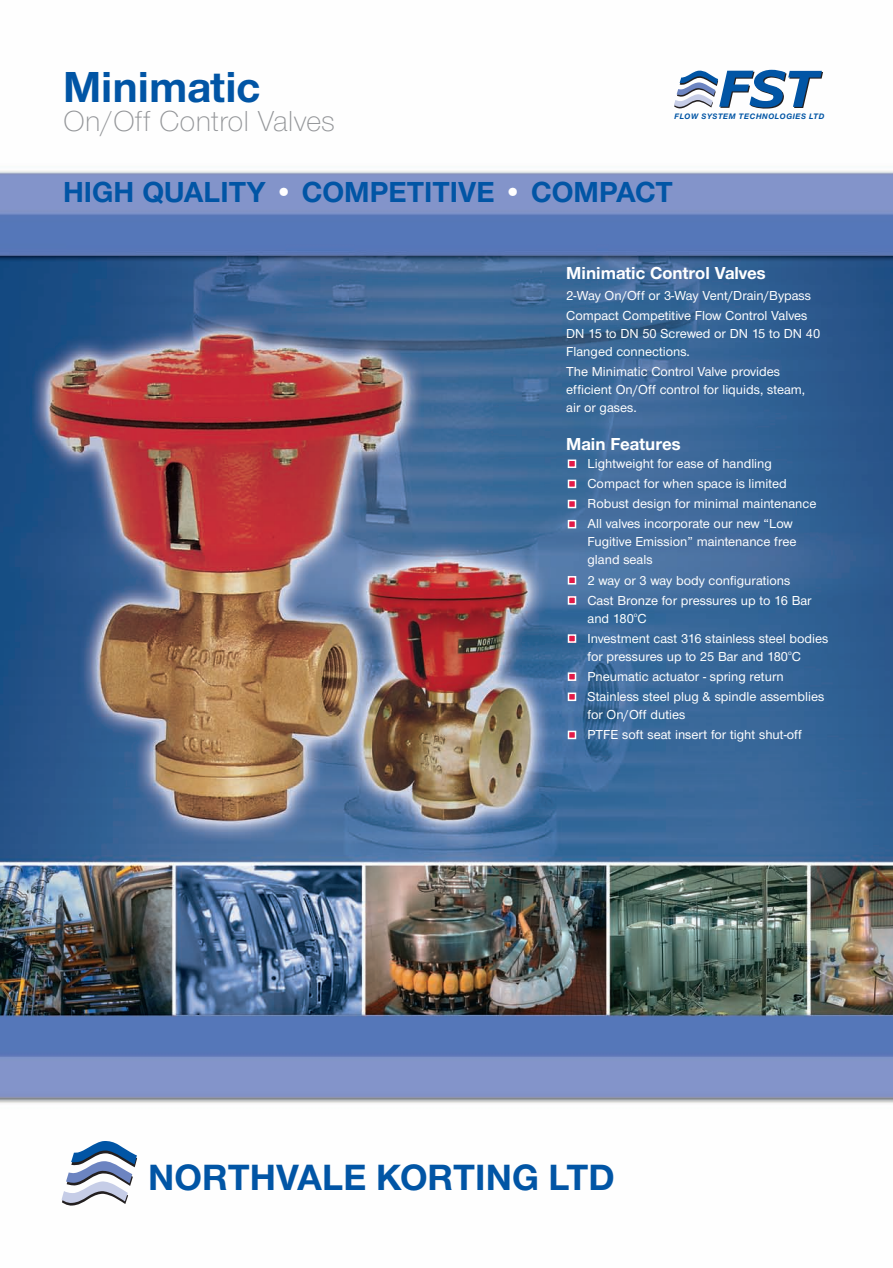
<style>
.page{position:relative;width:893px;height:1268px;background:#fff}
.page>*{position:absolute;margin:0;border:0;box-sizing:border-box;transform-origin:0 0}
.t1{font:700 45px "Nimbus Sans Novus T";color:#0155a5}
.t2{font:700 37.95px "Nimbus Sans Novus T";color:#0155a5}
.t3{font:700 30px "Nimbus Sans Novus T";color:#0155a5}
.t4{font:300 30px "Nimbus Sans Novus T";color:#939598}
.t5{font:700 18px "Nimbus Sans Novus T";color:#fff}
.t6{font:500 13.5px/20.1px "Nimbus Sans Novus T";color:#fff}
.t7{font:italic 700 7.65px "Helvetica Neue";letter-spacing:.07em;color:#0155a5}
.s1{color:#fff}
</style>
<div class="page">
<img style="left:0;top:69px;width:893px;height:1137px">
<h1 class="t1" style="left:63px;top:71px;width:199px">Minimatic</h1>
<h3 class="t4" style="left:63px;top:110px;width:273px">On/Off Control Valves</h3>
<p class="t7" style="left:675px;top:114px;width:151px">FLOW SYSTEM TECHNOLOGIES LTD</p>
<h3 class="t3" style="left:63px;top:182px;width:611px">HIGH QUALITY <span class="s1">•</span> COMPETITIVE <span class="s1">•</span> COMPACT</h3>
<h3 class="t5" style="left:566px;top:267px;width:201px">Minimatic Control Valves</h3>
<p class="t6" style="left:566px;top:286px;width:246px">2-Way On/Off or 3-Way Vent/Drain/Bypass<br>Compact Competitive Flow Control Valves</p>
<p class="t6" style="left:566px;top:325px;width:255px;line-height:18px">DN 15 to DN 50 Screwed or DN 15 to DN 40<br>Flanged connections.</p>
<p class="t6" style="left:566px;top:364px;width:241px;line-height:18px">The Minimatic Control Valve provides efficient On/Off control for liquids, steam, air or gases.</p>
<h3 class="t5" style="left:566px;top:438px;width:116px">Main Features</h3>
<p class="t6" style="left:587px;top:455px;width:230px">Lightweight for ease of handling Compact for when space is limited Robust design for minimal maintenance All valves incorporate our new “Low</p>
<p class="t6" style="left:587px;top:534px;width:210px;line-height:18px">Fugitive Emission” maintenance free gland seals</p>
<p class="t6" style="left:587px;top:571px;width:226px">2 way or 3 way body configurations<br>Cast Bronze for pressures up to 16 Bar</p>
<p class="t6" style="left:587px;top:609px;width:242px">and 180<sup>o</sup>C<br>Investment cast 316 stainless steel bodies</p>
<p class="t6" style="left:587px;top:647px;width:238px">for pressures up to 25 Bar and 180<sup>o</sup>C<br>Pneumatic actuator - spring return<br>Stainless steel plug &amp; spindle assemblies</p>
<p class="t6" style="left:587px;top:706px;width:216px">for On/Off duties<br>PTFE soft seat insert for tight shut-off</p>
<h2 class="t2" style="left:148px;top:1164px;width:468px">NORTHVALE KORTING LTD</h2>
</div>
